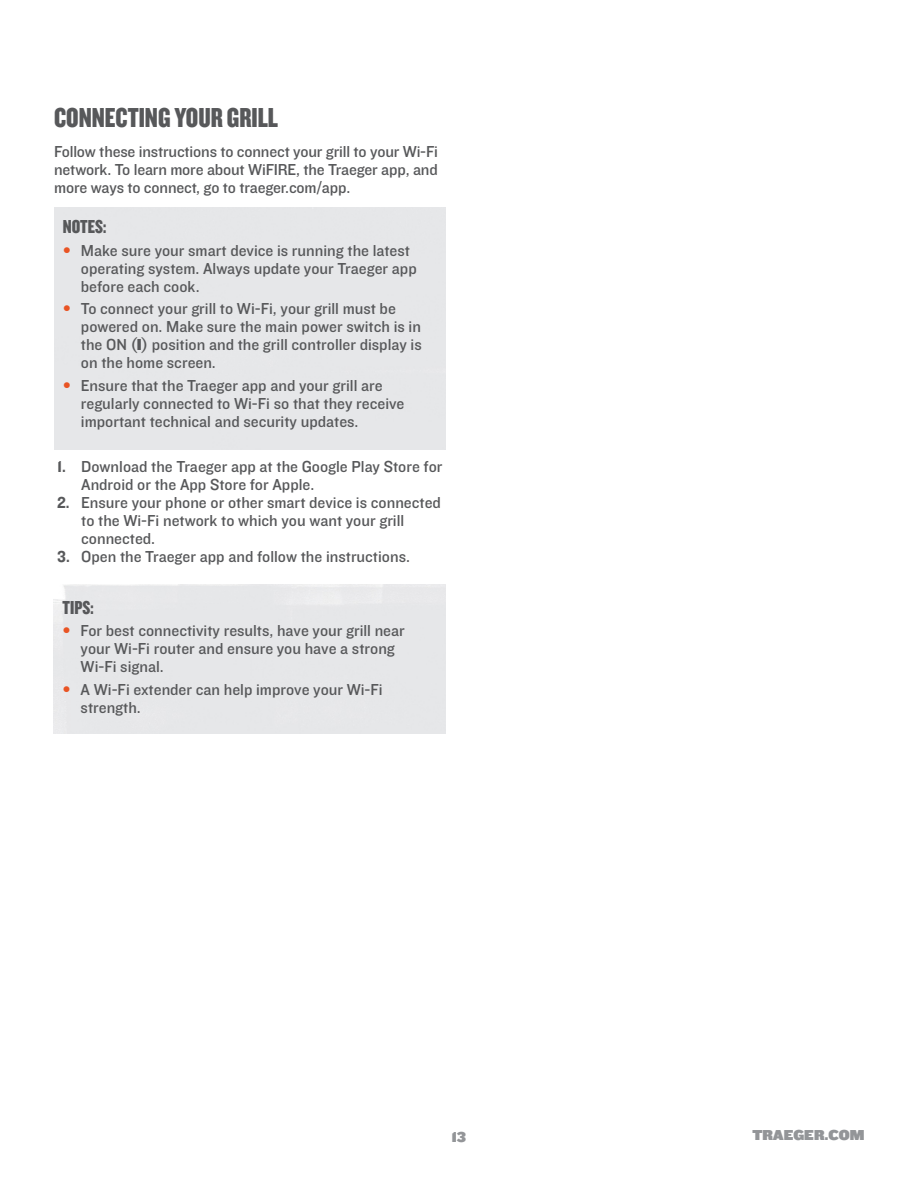
<style>
.page{position:relative;width:918px;height:1188px;background:#fff}
.page>*{position:absolute;margin:0;border:0;box-sizing:border-box;transform-origin:0 0}
.Chapter_Subheader{font:28.5px "Knockout 69 Full Liteweight";color:#57585a}
.Body_Copy{font:19.5px "Knockout 69 Full Liteweight";color:#57585a}
.Body_Copy-2{font:16.5px/18px "Knockout 31 Junior Middlewt";color:#57585a}
.t1{font:15px "Knockout 92 Ultmt Cruiserwt";letter-spacing:.01em;color:#939598}
.s1{font-family:"Avenir LT Std";font-weight:300;color:#e95424}
.s2{font-family:"Knockout 71 Full Middlewt"}
.s3{font-family:"Knockout 51 Middleweight"}
</style>
<div class="page">
<p class="Chapter_Subheader" style="left:54px;top:99px;width:225px">CONNECTING YOUR GRILL</p>
<p class="Body_Copy-2" style="left:54px;top:142px;width:385px;text-align:justify">Follow these instructions to connect your grill to your Wi-Fi network. To learn more about WiFIRE, the Traeger app, and more ways to connect, go to traeger.com/app.</p>
<p class="Body_Copy" style="left:63px;top:214px;width:45px">NOTES:</p>
<p class="Body_Copy-2" style="left:81px;top:240px;width:337px;text-indent:-18px"><span class="s1">•</span> Make sure your smart device is running the latest operating system. Always update your Traeger app before each cook.</p>
<p class="Body_Copy-2" style="left:81px;top:299px;width:342px;text-indent:-18px"><span class="s1">•</span> To connect your grill to Wi-Fi, your grill must be powered on. Make sure the main power switch is in the ON (<span class="s2">I</span>) position and the grill controller display is on the home screen.</p>
<p class="Body_Copy-2" style="left:81px;top:375px;width:325px;text-indent:-18px"><span class="s1">•</span> Ensure that the Traeger app and your grill are regularly connected to Wi-Fi so that they receive important technical and security updates.</p>
<p class="Body_Copy-2" style="left:81px;top:457px;width:363px;text-indent:-24px"><span class="s3">1.</span> Download the Traeger app at the Google Play Store for<br>Android or the App Store for Apple.</p>
<p class="Body_Copy-2" style="left:81px;top:493px;width:361px;text-indent:-24px"><span class="s3">2.</span> Ensure your phone or other smart device is connected to the Wi-Fi network to which you want your grill connected.</p>
<p class="Body_Copy-2" style="left:57px;top:547px;width:354px"><span class="s3">3.</span> Open the Traeger app and follow the instructions.</p>
<p class="Body_Copy" style="left:63px;top:595px;width:33px">TIPS:</p>
<p class="Body_Copy-2" style="left:81px;top:621px;width:326px;text-indent:-18px"><span class="s1">•</span> For best connectivity results, have your grill near your Wi-Fi router and ensure you have a strong<br>Wi-Fi signal.</p>
<p class="Body_Copy-2" style="left:81px;top:679px;width:304px;text-indent:-18px"><span class="s1">•</span> A Wi-Fi extender can help improve your Wi-Fi strength.</p>
<p class="t1" style="left:452px;top:1126px;width:16px">13</p>
<p class="t1" style="left:752px;top:1124px;width:114px">TRAEGER.COM</p>
</div>
